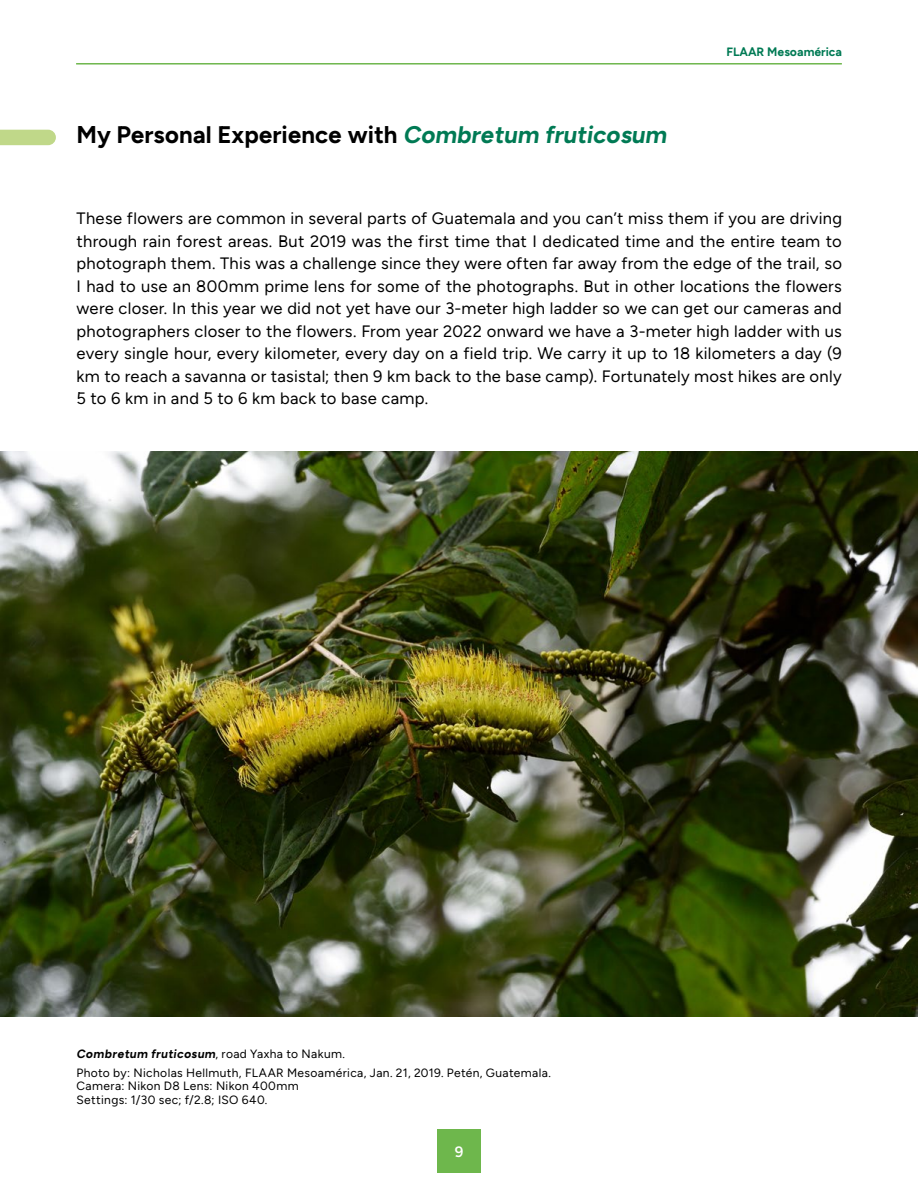
<style>
.page{position:relative;width:918px;height:1188px;background:#fff}
.page>*{position:absolute;margin:0;border:0;box-sizing:border-box;transform-origin:0 0}
.t1{font:700 24px "Figtree";color:#000}
.t2{font:16.5px/22.5px "Figtree";letter-spacing:.02em;color:#000;text-align:justify}
.t3{font:600 15px "Figtree";color:#fff}
.t4{font:12px/19.2px "Figtree";letter-spacing:.03em;color:#000}
.t5{font:700 12px "Figtree";color:#007a54}
.s1{color:#007a54}
.s2{font-weight:700}
</style>
<div class="page">
<div style="left:437px;top:1129px;width:44px;height:44px;background:#6eb74c"></div>
<hr style="left:76px;top:63px;width:766px;height:2px;background:#6eb74c">
<img style="left:0;top:451px;width:918px;height:565px">
<svg style="left:0;top:130px;width:56px;height:15px"></svg>
<h1 class="t1" style="left:77px;top:121px;width:595px">My Personal Experience with <span class="s1">Combretum fruticosum</span></h1>
<p class="t5" style="left:726px;top:45px;width:117px">FLAAR Mesoamérica</p>
<p class="t2" style="left:77px;top:207px;width:767px">These flowers are common in several parts of Guatemala and you can’t miss them if you are driving through rain forest areas. But 2019 was the first time that I dedicated time and the entire team to photograph them. This was a challenge since they were often far away from the edge of the trail, so I had to use an 800mm prime lens for some of the photographs. But in other locations the flowers were closer. In this year we did not yet have our 3-meter high ladder so we can get our cameras and photographers closer to the flowers. From year 2022 onward we have a 3-meter high ladder with us every single hour, every kilometer, every day on a field trip. We carry it up to 18 kilometers a day (9 km to reach a savanna or tasistal; then 9 km back to the base camp). Fortunately most hikes are only 5 to 6 km in and 5 to 6 km back to base camp.</p>
<p class="t4" style="left:77px;top:1044px;width:476px"><span class="s2">Combretum fruticosum</span>, roa d Ya x ha to Nakum .<br>Photo by: Nicholas Hellmuth, FLAAR Mesoamérica, Jan. 21, 2019. Petén, Guatemala.</p>
<p class="t4" style="left:77px;top:1079px;width:224px;line-height:13.5px">Camera: Nikon D8 Lens: Nikon 400mm<br>Settings: 1/30 sec; f/2.8; ISO 640.</p>
<p class="t3" style="left:455px;top:1143px;width:10px">9</p>
</div>
